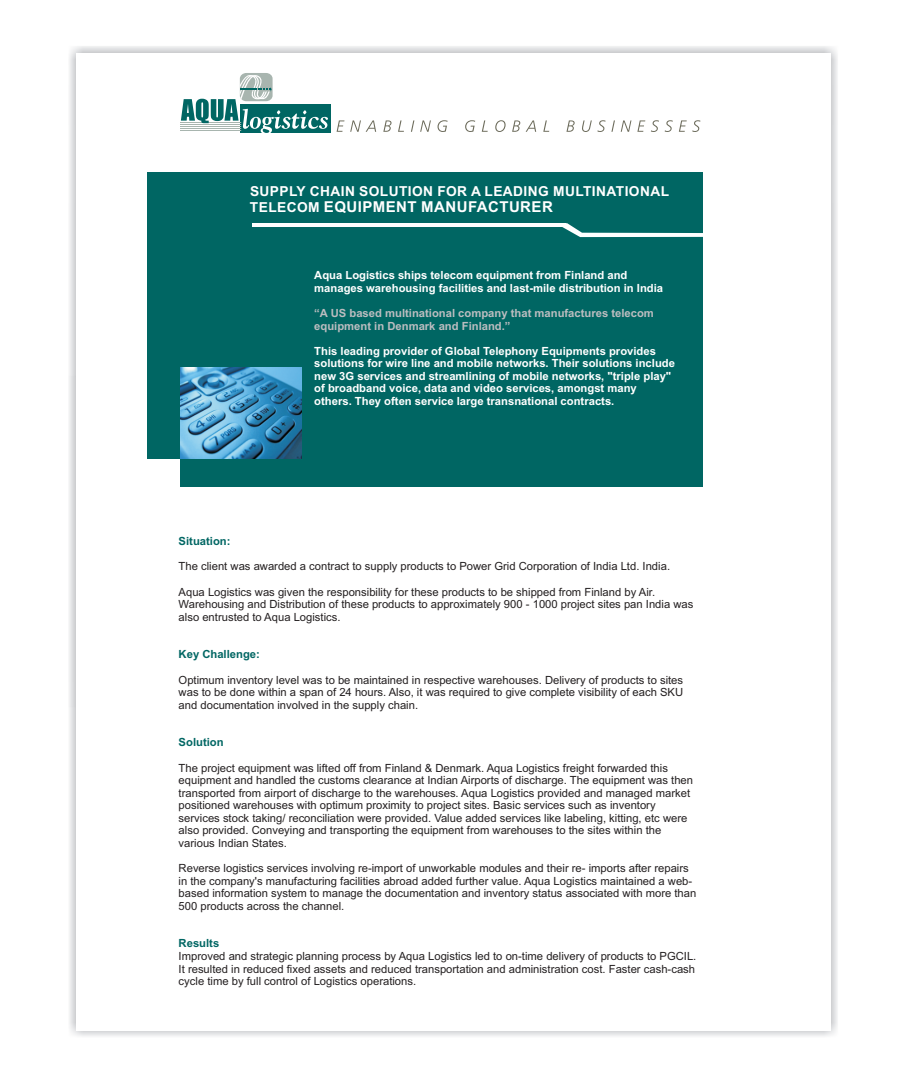
<style>
.page{position:relative;width:900px;height:1080px;background:#fff}
.page>*{position:absolute;margin:0;border:0;box-sizing:border-box;transform-origin:0 0}
.t1{font:700 15px "Arial";letter-spacing:.03em;color:#fff}
.t2{font:700 13.75px "Arial";letter-spacing:.03em;color:#fff}
.t3{font:11.25px/12.6px "Arial";color:#231f20}
.t4{font:700 11.25px/12.6px "Arial";color:#fff}
.t5{font:700 11.25px/12.6px "Arial";color:#bcbdc0}
.t6{font:700 11.25px "Arial";color:#006663}
.s1{font-size:13.75px}
</style>
<div class="page">
<div style="left:147px;top:172px;width:555px;height:314px;background:#006663"></div>
<div style="left:146px;top:459px;width:34px;height:29px;background:#fff"></div>
<svg style="left:562px;top:223px;width:141px;height:14px"></svg>
<hr style="left:252px;top:223px;width:314px;height:4px;background:#fff">
<img style="left:180px;top:368px;width:122px;height:91px">
<svg style="left:337px;top:120px;width:7px;height:12px"></svg>
<svg style="left:350px;top:120px;width:26px;height:12px"></svg>
<svg style="left:383px;top:120px;width:9px;height:12px"></svg>
<svg style="left:398px;top:120px;width:6px;height:12px"></svg>
<svg style="left:411px;top:120px;width:3px;height:12px"></svg>
<svg style="left:420px;top:120px;width:11px;height:12px"></svg>
<svg style="left:438px;top:120px;width:10px;height:12px"></svg>
<svg style="left:465px;top:120px;width:10px;height:12px"></svg>
<svg style="left:482px;top:120px;width:6px;height:12px"></svg>
<svg style="left:495px;top:120px;width:11px;height:12px"></svg>
<svg style="left:512px;top:120px;width:8px;height:12px"></svg>
<svg style="left:526px;top:120px;width:10px;height:12px"></svg>
<svg style="left:543px;top:120px;width:6px;height:12px"></svg>
<svg style="left:566px;top:120px;width:9px;height:12px"></svg>
<svg style="left:582px;top:120px;width:33px;height:12px"></svg>
<svg style="left:621px;top:120px;width:10px;height:12px"></svg>
<svg style="left:637px;top:120px;width:8px;height:12px"></svg>
<svg style="left:651px;top:120px;width:8px;height:12px"></svg>
<svg style="left:665px;top:120px;width:8px;height:12px"></svg>
<svg style="left:679px;top:120px;width:21px;height:12px"></svg>
<div style="left:240px;top:104px;width:90px;height:29px;background:#006663"></div>
<svg style="left:181px;top:73px;width:147px;height:60px"></svg>
<p class="t2" style="left:250px;top:186px;width:421px">SUPPLY CHAIN SOLUTION FOR A LEADING MULTINATIONAL</p>
<h1 class="t1" style="left:250px;top:201px;width:304px"><span class="s1">TELECOM</span> EQUIPMENT MANUFACTURER</h1>
<p class="t4" style="left:314px;top:270px;width:350px">Aqua Logistics ships telecom equipment from Finland and manages warehousing facilities and last-mile distribution in India</p>
<p class="t5" style="left:314px;top:308px;width:341px">“A US based multinational company that manufactures telecom equipment in Denmark and Finland.”</p>
<p class="t6" style="left:179px;top:537px;width:53px">Situation:</p>
<p class="t4" style="left:314px;top:345px;width:362px">This leading provider of Global Telephony Equipments provides solutions for wire line and mobile networks. Their solutions include new 3G services and streamlining of mobile networks, "triple play" of broadband voice, data and video services, amongst many others. They often service large transnational contracts.</p>
<p class="t3" style="left:179px;top:561px;width:493px">The client was awarded a contract to supply products to Power Grid Corporation of India Ltd. India.</p>
<p class="t3" style="left:179px;top:586px;width:516px">Aqua Logistics was given the responsibility for these products to be shipped from Finland by Air.<br>Warehousing and Distribution of these products to approximately 900 - 1000 project sites pan India was also entrusted to Aqua Logistics.</p>
<p class="t6" style="left:179px;top:650px;width:83px">Key Challenge:</p>
<p class="t3" style="left:179px;top:674px;width:506px;text-align:justify">Optimum inventory level was to be maintained in respective warehouses. Delivery of products to sites was to be done within a span of 24 hours. Also, it was required to give complete visibility of each SKU and documentation involved in the supply chain.</p>
<p class="t6" style="left:179px;top:738px;width:47px">Solution</p>
<p class="t3" style="left:179px;top:762px;width:516px">The project equipment was lifted off from Finland &amp; Denmark. Aqua Logistics freight forwarded this equipment and handled the customs clearance at Indian Airports of discharge. The equipment was then transported from airport of discharge to the warehouses. Aqua Logistics provided and managed market positioned warehouses with optimum proximity to project sites. Basic services such as inventory services stock taking/ reconciliation were provided. Value added services like labeling, kitting, etc were also provided. Conveying and transporting the equipment from warehouses to the sites within the various Indian States.</p>
<p class="t3" style="left:179px;top:863px;width:519px">Reverse logistics services involving re-import of unworkable modules and their re- imports after repairs in the company's manufacturing facilities abroad added further value. Aqua Logistics maintained a web&shy;based information system to manage the documentation and inventory status associated with more than 500 products across the channel.</p>
<p class="t3" style="left:179px;top:951px;width:519px;text-align:justify">Improved and strategic planning process by Aqua Logistics led to on-time delivery of products to PGCIL.<br>It resulted in reduced fixed assets and reduced transportation and administration cost. Faster cash-cash cycle time by full control of Logistics operations.</p>
<p class="t6" style="left:179px;top:939px;width:42px">Results</p>
</div>
